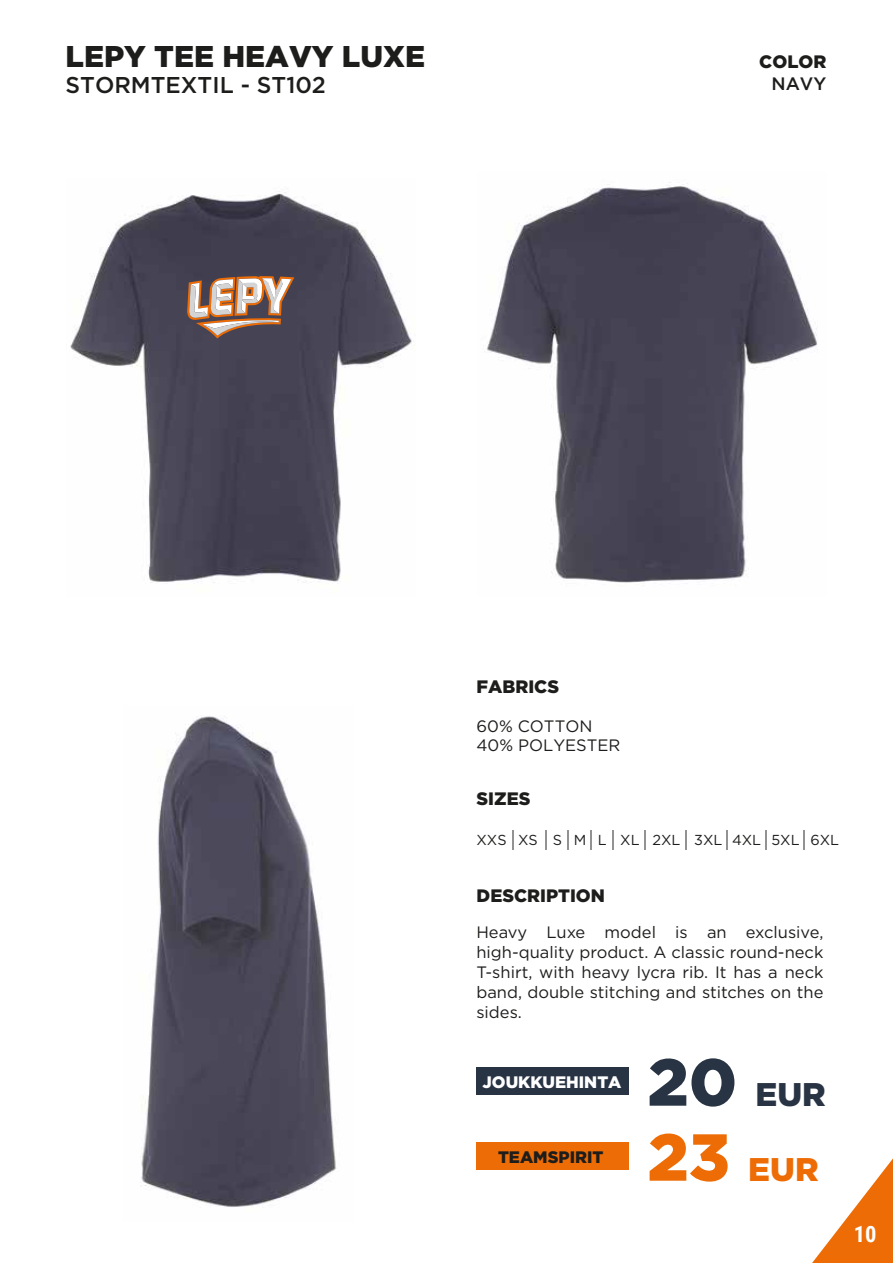
<style>
.page{position:relative;width:893px;height:1263px;background:#fff}
.page>*{position:absolute;margin:0;border:0;box-sizing:border-box;transform-origin:0 0}
.t1{font:900 32.7px "Gotham HTF";color:#283343}
.t2{font:900 32.7px "Gotham HTF";color:#ed6c05}
.t3{font:900 30px "Gotham HTF";color:#1d1d1b}
.t4{font:500 22.8px "Gotham HTF";color:#1d1d1b}
.t5{font:700 22.5px "Roboto Condensed";color:#fff}
.t6{font:900 18px "Gotham HTF";color:#1d1d1b}
.t7{font:500 18px "Gotham HTF";color:#1d1d1b}
.t8{font:900 16.65px "Gotham HTF";color:#fff}
.t9{font:900 16.65px "Gotham HTF";color:#1d1d1b}
.t10{font:16.5px/19.8px "Gotham HTF";color:#1d1d1b}
.t11{font:14.4px "Gotham HTF";color:#1d1d1b}
.s1{font-size:66.3px}
</style>
<div class="page">
<img style="left:70px;top:191px;width:342px;height:393px">
<svg style="left:187px;top:276px;width:107px;height:62px"></svg>
<svg style="left:812px;top:1158px;width:81px;height:105px"></svg>
<svg style="left:545px;top:830px;width:1px;height:20px"></svg>
<hr style="left:567px;top:830px;width:2px;height:20px;background:#939292">
<svg style="left:513px;top:830px;width:1px;height:20px"></svg>
<svg style="left:590px;top:830px;width:1px;height:20px"></svg>
<hr style="left:612px;top:830px;width:2px;height:20px;background:#939292">
<hr style="left:644px;top:830px;width:2px;height:20px;background:#939292">
<svg style="left:686px;top:830px;width:1px;height:20px"></svg>
<hr style="left:726px;top:830px;width:2px;height:20px;background:#939292">
<svg style="left:765px;top:830px;width:1px;height:20px"></svg>
<hr style="left:803px;top:830px;width:2px;height:20px;background:#939292">
<img style="left:487px;top:182px;width:331px;height:401px">
<img style="left:140px;top:716px;width:197px;height:491px">
<div style="left:476px;top:1067px;width:153px;height:28px;background:#283343"></div>
<div style="left:476px;top:1142px;width:153px;height:28px;background:#ed6c05"></div>
<h2 class="t3" style="left:66px;top:40px;width:361px">LEPY TEE HEAVY LUXE</h2>
<h3 class="t4" style="left:66px;top:72px;width:262px">STORMTEXTIL - ST102</h3>
<p class="t6" style="left:759px;top:51px;width:69px">COLOR</p>
<p class="t7" style="left:771px;top:73px;width:56px">NAVY</p>
<p class="t6" style="left:477px;top:676px;width:84px">FABRICS</p>
<p class="t10" style="left:477px;top:716px;width:145px">60% COTTON<br>40% POLYESTER</p>
<p class="t6" style="left:477px;top:788px;width:55px">SIZES</p>
<p class="t11" style="left:476px;top:831px;width:364px">XXS XS S M L XL 2XL 3XL 4XL 5XL 6XL</p>
<p class="t6" style="left:477px;top:885px;width:130px">DESCRIPTION</p>
<p class="t10" style="left:476px;top:922px;width:349px;text-align:justify">Heavy Luxe model is an exclusive, high-quality product. A classic round-neck T-shirt, with heavy lycra rib. It has a neck band, double stitching and stitches on the sides.</p>
<p class="t8" style="left:482px;top:1073px;width:140px">JOUKKUEHINTA</p>
<p class="t9" style="left:498px;top:1148px;width:107px">TEAMSPIRIT</p>
<h1 class="t1" style="left:647px;top:1075px;width:180px"><span class="s1">20</span> EUR</h1>
<h1 class="t2" style="left:647px;top:1150px;width:173px"><span class="s1">23</span> EUR</h1>
<h3 class="t5" style="left:854px;top:1218px;width:24px">10</h3>
</div>
